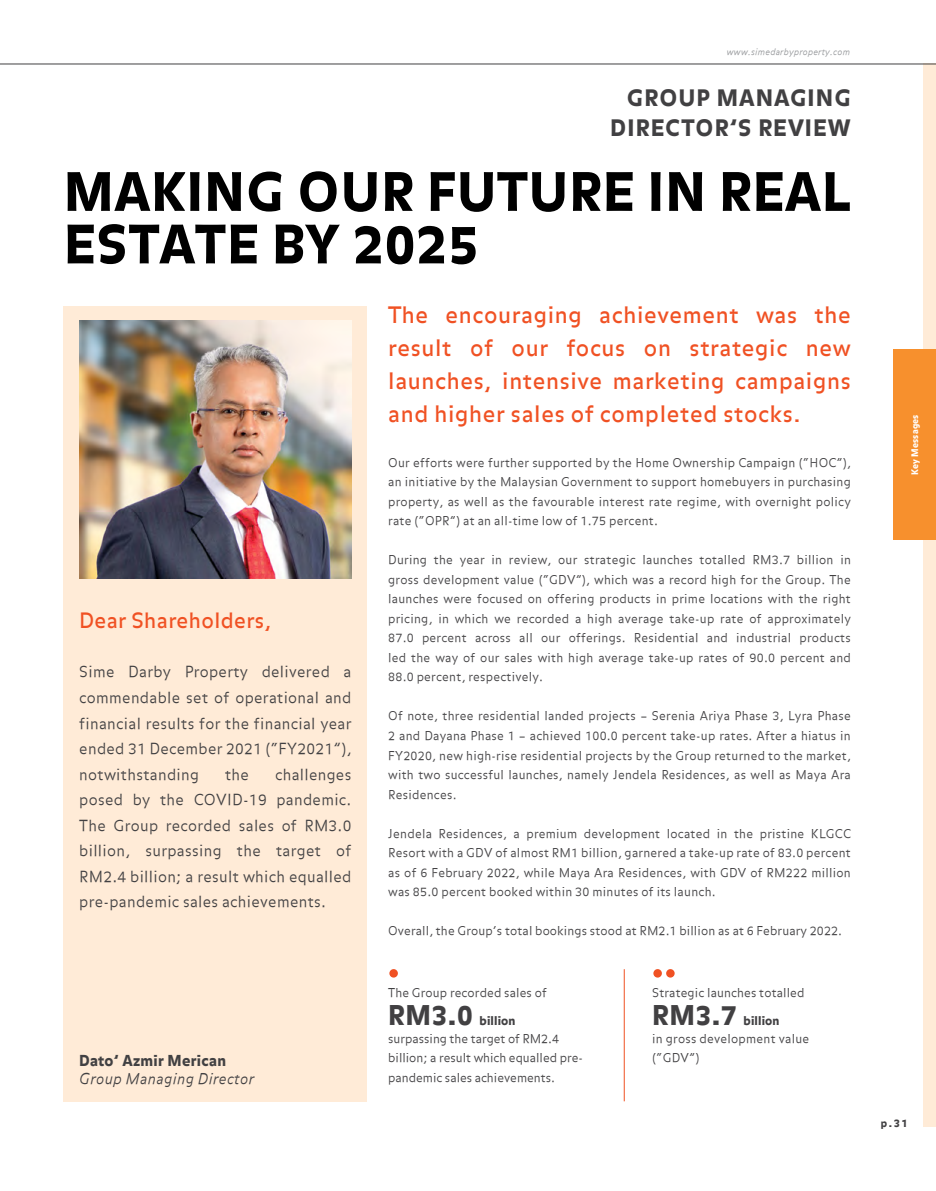
<style>
.page{position:relative;width:936px;height:1191px;background:#fff}
.page>*{position:absolute;margin:0;border:0;box-sizing:border-box;transform-origin:0 0}
.t1{font:900 52.5px/52.5px "Balance";letter-spacing:.02em;color:#000}
.t2{font:900 27px "Balance";letter-spacing:.02em;color:#414042}
.t3{font:22.5px/33px "Balance";letter-spacing:.03em;color:#f05123;text-align:justify}
.t4{font:900 22.5px/30px "Balance";letter-spacing:.05em;color:#414042;text-align:right}
.t5{font:21px "Balance";letter-spacing:.02em;color:#f05123}
.t6{font:15px/25.5px "Balance Light Roman";letter-spacing:.02em;color:#414042;text-align:justify}
.t7{font:italic 300 15px "Balance";letter-spacing:.02em;color:#414042}
.t8{font:900 15px "Balance";letter-spacing:.02em;color:#414042}
.t9{font:12px/19.5px "Balance Light Roman";letter-spacing:.02em;color:#414042;text-align:justify}
.t10{font:12px/19.5px "Balance Light Roman";color:#414042}
.t11{font:900 12px "Balance";letter-spacing:.01em;color:#414042}
.t12{font:900 10.5px "Balance";color:#414042}
.t13{font:italic 300 9px "Balance";letter-spacing:.02em;color:#939598}
.t14{font:900 9px "Balance";letter-spacing:.02em;color:#fff}
</style>
<div class="page">
<div style="left:923px;top:64px;width:12px;height:1063px;background:#ffebd7"></div>
<hr style="left:0;top:64px;width:935px;height:1px;background:#414042">
<div style="left:893px;top:349px;width:42px;height:190px;background:#f7902d"></div>
<div style="left:64px;top:306px;width:303px;height:795px;background:#ffebd7"></div>
<img style="left:79px;top:320px;width:272px;height:258px">
<div style="left:389px;top:969px;width:9px;height:8px;background:#f05123;border-radius:50%"></div>
<hr style="left:624px;top:969px;width:1px;height:132px;background:#f05123">
<div style="left:653px;top:969px;width:8px;height:8px;background:#f05123;border-radius:50%"></div>
<div style="left:666px;top:969px;width:8px;height:8px;background:#f05123;border-radius:50%"></div>
<p class="t13" style="left:726px;top:47px;width:125px">www.simedarbyproperty.com</p>
<h3 class="t4" style="left:610px;top:84px;width:242px">GROUP MANAGING<br>DIRECTOR’S REVIEW</h3>
<h1 class="t1" style="left:64px;top:169px;width:788px">MAKING OUR FUTURE IN REAL<br>ESTATE BY 2025</h1>
<h3 class="t5" style="left:79px;top:608px;width:194px">Dear Shareholders,</h3>
<p class="t6" style="left:79px;top:660px;width:274px">Sime Darby Property delivered a commendable set of operational and financial results for the financial year ended 31 December 2021 (“FY2021”), notwithstanding</p>
<p class="t6" style="left:79px;top:762px;width:274px;text-indent:196px">challenges posed by the COVID-19 pandemic.<br>The Group recorded sales of RM3.0 billion, surpassing the target of RM2.4 billion; a result which equalled pre-pandemic sales achievements.</p>
<p class="t6" style="left:225px;top:762px;width:25px">the</p>
<p class="t8" style="left:79px;top:1051px;width:148px">Dato’ Azmir Merican</p>
<p class="t7" style="left:79px;top:1069px;width:176px">Group Managing Director</p>
<h3 class="t3" style="left:388px;top:299px;width:464px">The encouraging achievement was the result of our focus on strategic new launches, intensive marketing campaigns and higher sales of completed stocks.</h3>
<p class="t9" style="left:388px;top:453px;width:464px">Our efforts were further supported by the Home Ownership Campaign (“HOC”), an initiative by the Malaysian Government to support homebuyers in purchasing property, as well as the favourable interest rate regime, with overnight policy rate (“OPR”) at an all-time low of 1.75 percent.</p>
<p class="t9" style="left:388px;top:551px;width:464px">During the year in review, our strategic launches totalled RM3.7 billion in gross development value (“GDV”), which was a record high for the Group. The launches were focused on offering products in prime locations with the right pricing, in which we recorded a high average take-up rate of approximately 87.0 percent across all our offerings. Residential and industrial products led the way of our sales with high average take-up rates of 90.0 percent and 88.0 percent, respectively.</p>
<p class="t9" style="left:388px;top:707px;width:464px">Of note, three residential landed projects – Serenia Ariya Phase 3, Lyra Phase 2 and Dayana Phase 1 – achieved 100.0 percent take-up rates. After a hiatus in FY2020, new high-rise residential projects by the Group returned to the market, with two successful launches, namely Jendela Residences, as well as Maya Ara Residences.</p>
<p class="t9" style="left:388px;top:824px;width:464px">Jendela Residences, a premium development located in the pristine KLGCC Resort with a GDV of almost RM1 billion, garnered a take-up rate of 83.0 percent as of 6 February 2022, while Maya Ara Residences, with GDV of RM222 million was 85.0 percent booked within 30 minutes of its launch.</p>
<p class="t9" style="left:388px;top:921px;width:455px">Overall, the Group’s total bookings stood at RM2.1 billion as at 6 February 2022.</p>
<p class="t9" style="left:388px;top:983px;width:160px">The Group recorded sales of</p>
<p class="t10" style="left:388px;top:1029px;width:196px">surpassing the target of RM2.4 billion; a result which equalled pre&shy;pandemic sales achievements.</p>
<h2 class="t2" style="left:388px;top:999px;width:86px">RM3.0</h2>
<p class="t11" style="left:479px;top:1013px;width:37px">billion</p>
<p class="t9" style="left:652px;top:983px;width:154px">Strategic launches totalled</p>
<p class="t9" style="left:652px;top:1029px;width:158px">in gross development value (“GDV”)</p>
<h2 class="t2" style="left:652px;top:1000px;width:86px">RM3.7</h2>
<p class="t11" style="left:743px;top:1014px;width:37px">billion</p>
<p class="t14" style="left:909px;top:475px;width:62px;rotate:-90deg">Key Messages</p>
<p class="t12" style="left:880px;top:1117px;width:28px">p.31</p>
</div>
